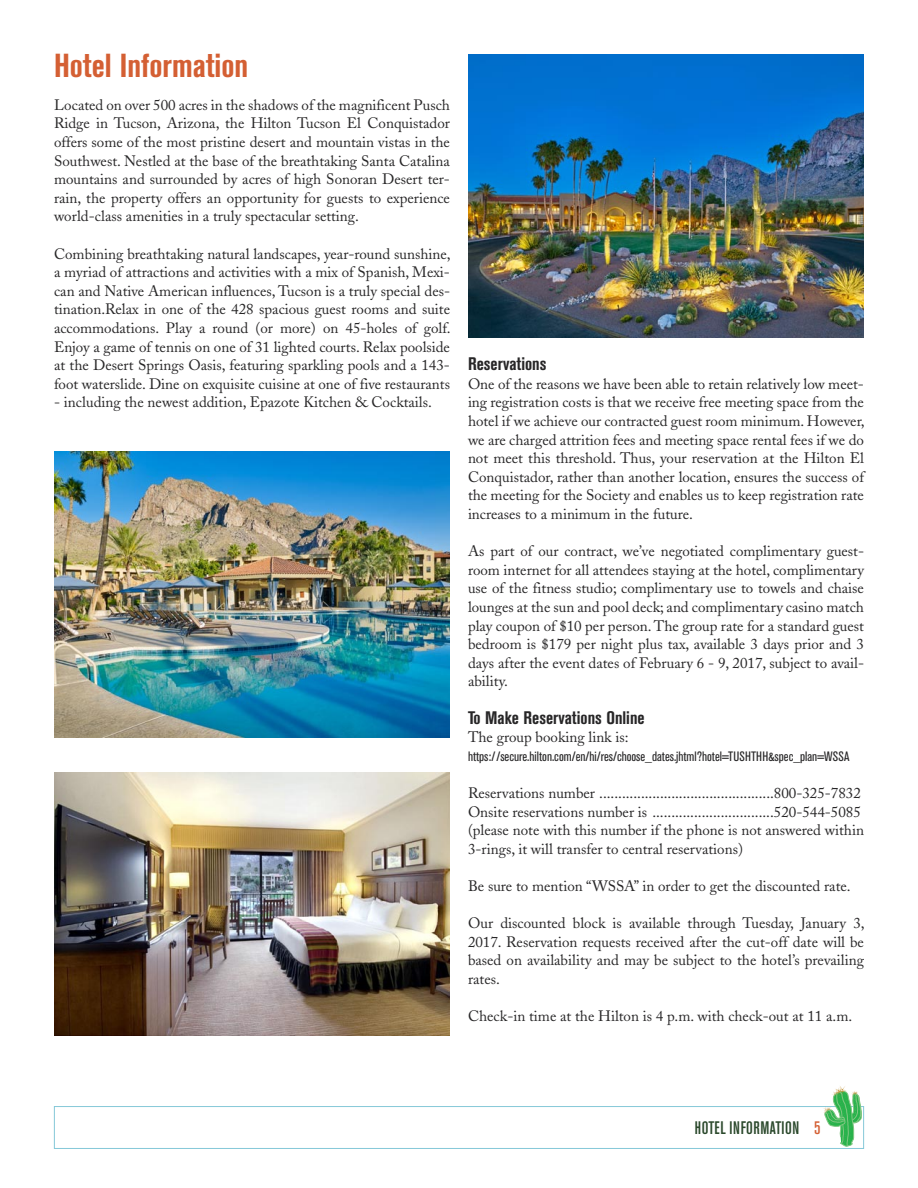
<style>
.page{position:relative;width:918px;height:1188px;background:#fff}
.page>*{position:absolute;margin:0;border:0;box-sizing:border-box;transform-origin:0 0}
.t1{font:700 condensed 33px "Akzidenz Grotesk BE";color:#d45f33}
.t2{font:700 condensed 18px "Akzidenz Grotesk BE";color:#272627}
.t3{font:500 condensed 18px "Akzidenz Grotesk BE";letter-spacing:.03em;color:#2b492c}
.t4{font:15px/18.6px "Adobe Caslon";color:#272627;text-align:justify}
.t5{font:condensed 13.5px "Akzidenz Grotesk BE";color:#272627}
.s1{color:#d45f33}
</style>
<div class="page">
<div style="left:54px;top:1106px;width:810px;height:43px;border:1px solid #85c8d8"></div>
<svg style="left:823px;top:1086px;width:39px;height:61px"></svg>
<img style="left:468px;top:54px;width:396px;height:284px">
<img style="left:54px;top:451px;width:396px;height:287px">
<img style="left:54px;top:773px;width:396px;height:262px">
<h1 class="t1" style="left:54px;top:54px;width:196px">Hotel Information</h1>
<p class="t4" style="left:54px;top:97px;width:398px">Located on over 500 acres in the shadows of the magnificent Pusch Ridge in Tucson, Arizona, the Hilton Tucson El Conquistador offers some of the most pristine desert and mountain vistas in the Southwest. Nestled at the base of the breathtaking Santa Catalina mountains and surrounded by acres of high Sonoran Desert ter&shy;rain, the property offers an opportunity for guests to experience world-class amenities in a truly spectacular setting.</p>
<p class="t4" style="left:54px;top:246px;width:398px">Combining breathtaking natural landscapes, year-round sunshine, a myriad of attractions and activities with a mix of Spanish, Mexi&shy;can and Native American influences, Tucson is a truly special des&shy;tination.Relax in one of the 428 spacious guest rooms and suite accommodations. Play a round (or more) on 45-holes of golf.<br>Enjoy a game of tennis on one of 31 lighted courts. Relax poolside at the Desert Springs Oasis, featuring sparkling pools and a 143- foot waterslide. Dine on exquisite cuisine at one of five restaurants</p>
<p class="t4" style="left:54px;top:395px;width:379px">- including the newest addition, Epazote Kitchen &amp; Cocktails.</p>
<p class="t2" style="left:468px;top:357px;width:80px">Reservations</p>
<p class="t4" style="left:468px;top:376px;width:398px">One of the reasons we have been able to retain relatively low meet&shy;ing registration costs is that we receive free meeting space from the hotel if we achieve our contracted guest room minimum. However, we are charged attrition fees and meeting space rental fees if we do not meet this threshold. Thus, your reservation at the Hilton El Conquistador, rather than another location, ensures the success of the meeting for the Society and enables us to keep registration rate increases to a minimum in the future.</p>
<p class="t4" style="left:468px;top:544px;width:398px">As part of our contract, we’ve negotiated complimentary guest&shy;room internet for all attendees staying at the hotel, complimentary use of the fitness studio; complimentary use to towels and chaise lounges at the sun and pool deck; and complimentary casino match play coupon of $10 per person. The group rate for a standard guest bedroom is $179 per night plus tax, available 3 days prior and 3 days after the event dates of February 6 - 9, 2017, subject to avail&shy;ability.</p>
<p class="t2" style="left:468px;top:711px;width:178px">To Make Reservations Online</p>
<p class="t4" style="left:468px;top:730px;width:162px">The group booking link is:</p>
<p class="t5" style="left:468px;top:751px;width:383px">https://secure.hilton.com/en/hi/res/choose_dates.jhtml?hotel=TUSHTHH&amp;spec_plan=WSSA</p>
<p class="t4" style="left:468px;top:785px;width:397px;text-align:left">Reservations number ..............................................800-325-7832<br>Onsite reservations number is ................................520-544-5085 (please note with this number if the phone is not answered within 3-rings, it will transfer to central reservations)</p>
<p class="t4" style="left:468px;top:878px;width:384px">Be sure to mention “WSSA” in order to get the discounted rate.</p>
<p class="t4" style="left:468px;top:916px;width:398px">Our discounted block is available through Tuesday, January 3, 2017. Reservation requests received after the cut-off date will be based on availability and may be subject to the hotel’s prevailing rates.</p>
<p class="t4" style="left:468px;top:1009px;width:386px">Check-in time at the Hilton is 4 p.m. with check-out at 11 a.m.</p>
<p class="t3" style="left:695px;top:1121px;width:127px">HOTEL INFORMATION <span class="s1">5</span></p>
</div>
